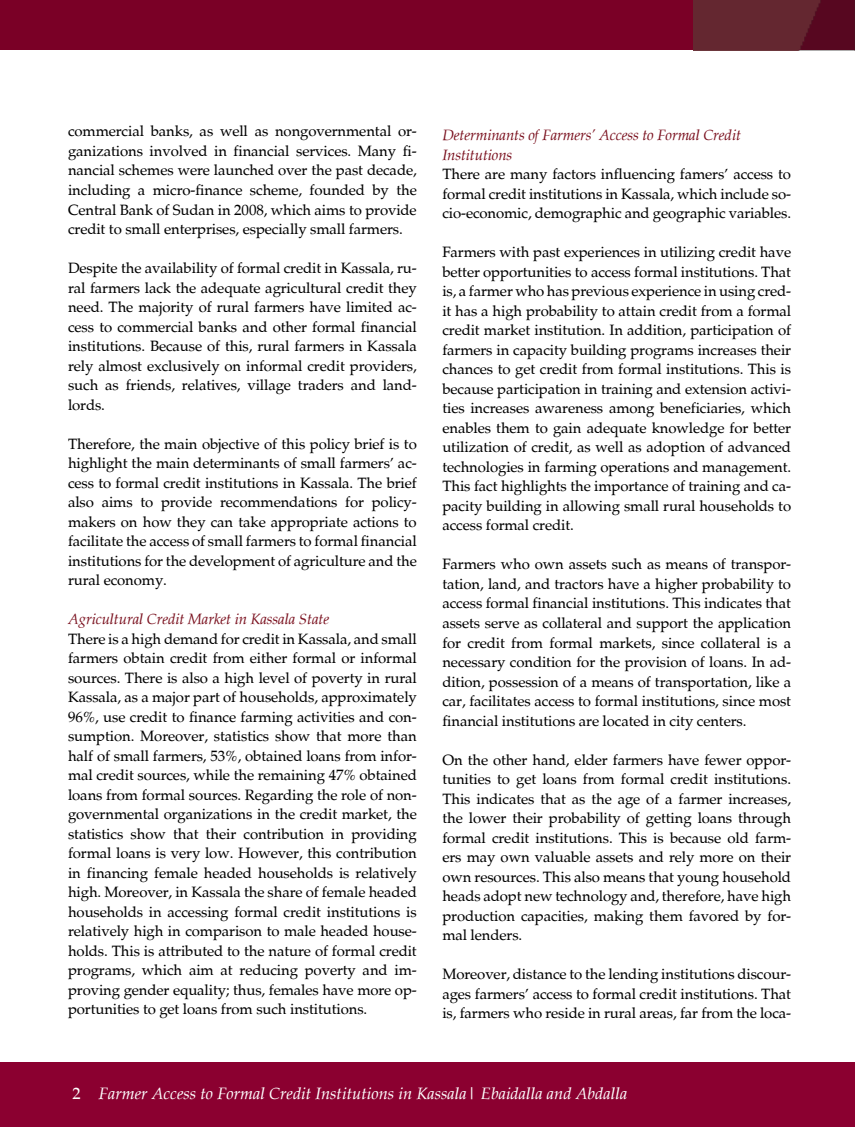
<style>
.page{position:relative;width:855px;height:1127px;background:#fff}
.page>*{position:absolute;margin:0;border:0;box-sizing:border-box;transform-origin:0 0}
.t1{font:italic 16.5px "Palatia";color:#fff}
.t2{font:15px/19.5px "Palatia";letter-spacing:-.01em;color:#000;text-align:justify}
.t3{font:italic 15px/19.5px "Palatia";letter-spacing:-.01em;color:#7b1220}
.s1{font-style:normal}
</style>
<div class="page">
<div style="left:0;top:0;width:855px;height:50px;background:#7a0026"></div>
<img style="left:693px;top:0;width:162px;height:50px">
<div style="left:0;top:1062px;width:855px;height:65px;background:#8b0030"></div>
<p class="t2" style="left:68px;top:122px;width:350px">commercial banks, as well as nongovernmental or&shy;ganizations involved in financial services. Many fi&shy;nancial schemes were launched over the past decade, including a micro-finance scheme, founded by the Central Bank of Sudan in 2008, which aims to provide credit to small enterprises, especially small farmers.</p>
<p class="t2" style="left:68px;top:258px;width:350px">Despite the availability of formal credit in Kassala, ru&shy;ral farmers lack the adequate agricultural credit they need. The majority of rural farmers have limited ac&shy;cess to commercial banks and other formal financial institutions. Because of this, rural farmers in Kassala rely almost exclusively on informal credit providers, such as friends, relatives, village traders and land&shy;lords.</p>
<p class="t2" style="left:68px;top:434px;width:350px">Therefore, the main objective of this policy brief is to highlight the main determinants of small farmers’ ac&shy;cess to formal credit institutions in Kassala. The brief also aims to provide recommendations for policy&shy;makers on how they can take appropriate actions to facilitate the access of small farmers to formal financial institutions for the development of agriculture and the rural economy.</p>
<p class="t3" style="left:68px;top:609px;width:263px">Agricultural Credit Market in Kassala State</p>
<p class="t2" style="left:68px;top:629px;width:350px">There is a high demand for credit in Kassala, and small farmers obtain credit from either formal or informal sources. There is also a high level of poverty in rural Kassala, as a major part of households, approximately 96%, use credit to finance farming activities and con&shy;sumption. Moreover, statistics show that more than half of small farmers, 53%, obtained loans from infor&shy;mal credit sources, while the remaining 47% obtained loans from formal sources. Regarding the role of non&shy;governmental organizations in the credit market, the statistics show that their contribution in providing formal loans is very low. However, this contribution in financing female headed households is relatively high. Moreover, in Kassala the share of female headed households in accessing formal credit institutions is relatively high in comparison to male headed house&shy;holds. This is attributed to the nature of formal credit programs, which aim at reducing poverty and im&shy;proving gender equality; thus, females have more op&shy;portunities to get loans from such institutions.</p>
<p class="t3" style="left:442px;top:126px;width:300px">Determinants of Farmers’ Access to Formal Credit<br>Institutions</p>
<p class="t2" style="left:442px;top:165px;width:350px">There are many factors influencing famers’ access to formal credit institutions in Kassala, which include so&shy;cio-economic, demographic and geographic variables.</p>
<p class="t2" style="left:442px;top:243px;width:350px">Farmers with past experiences in utilizing credit have better opportunities to access formal institutions. That is, a farmer who has previous experience in using cred&shy;it has a high probability to attain credit from a formal credit market institution. In addition, participation of farmers in capacity building programs increases their chances to get credit from formal institutions. This is because participation in training and extension activi&shy;ties increases awareness among beneficiaries, which enables them to gain adequate knowledge for better utilization of credit, as well as adoption of advanced technologies in farming operations and management.<br>This fact highlights the importance of training and ca&shy;pacity building in allowing small rural households to access formal credit.</p>
<p class="t2" style="left:442px;top:555px;width:350px">Farmers who own assets such as means of transpor&shy;tation, land, and tractors have a higher probability to access formal financial institutions. This indicates that assets serve as collateral and support the application for credit from formal markets, since collateral is a necessary condition for the provision of loans. In ad&shy;dition, possession of a means of transportation, like a car, facilitates access to formal institutions, since most financial institutions are located in city centers.</p>
<p class="t2" style="left:442px;top:750px;width:350px">On the other hand, elder farmers have fewer oppor&shy;tunities to get loans from formal credit institutions.<br>This indicates that as the age of a farmer increases, the lower their probability of getting loans through formal credit institutions. This is because old farm&shy;ers may own valuable assets and rely more on their own resources. This also means that young household heads adopt new technology and, therefore, have high production capacities, making them favored by for&shy;mal lenders.</p>
<p class="t2" style="left:442px;top:964px;width:350px">Moreover, distance to the lending institutions discour&shy;ages farmers’ access to formal credit institutions. That is, farmers who reside in rural areas, far from the loca-</p>
<p class="t1" style="left:72px;top:1083px;width:556px"><span class="s1">2</span> Farmer Access to Formal Credit Institutions in Kassala| Ebaidalla and Abdalla</p>
</div>
